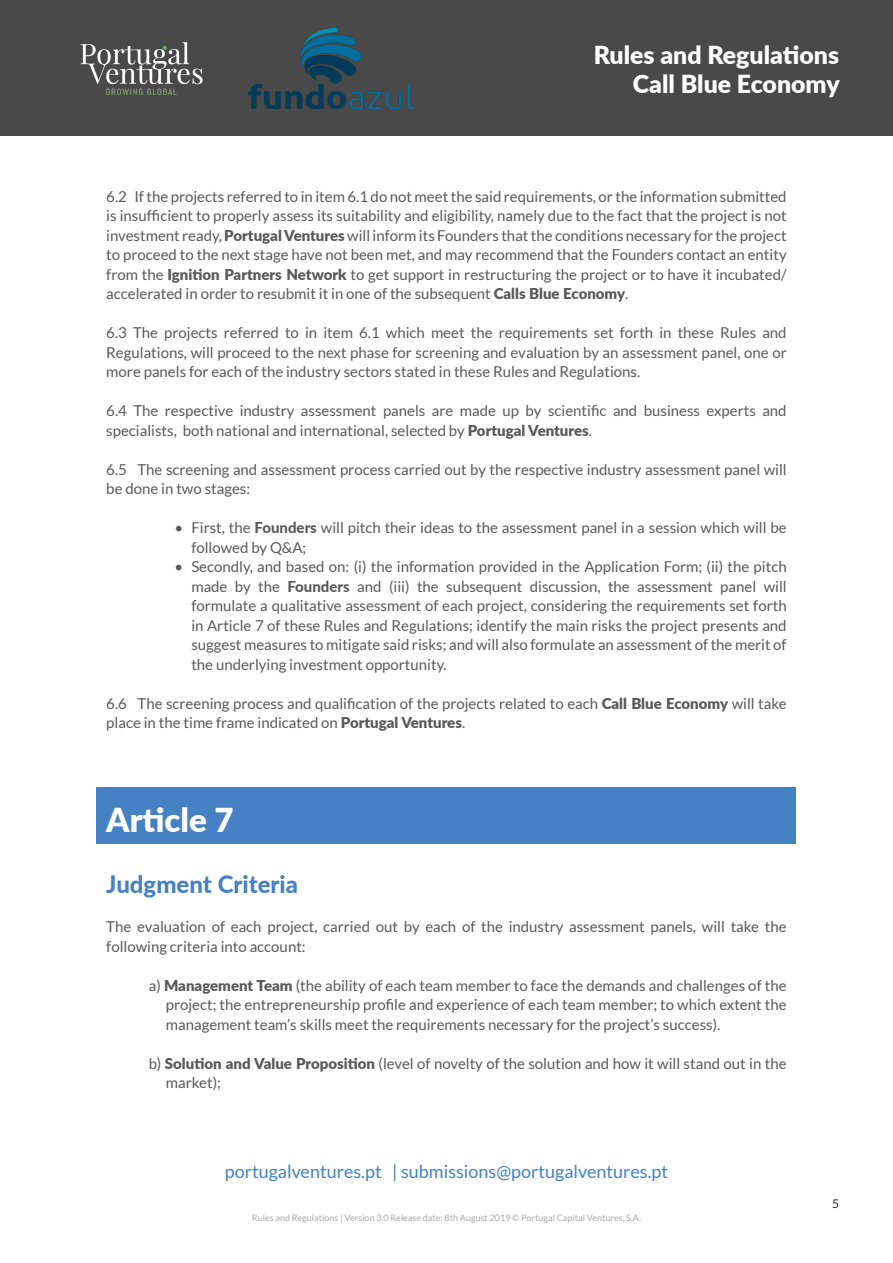
<style>
.page{position:relative;width:893px;height:1263px;background:#fff}
.page>*{position:absolute;margin:0;border:0;box-sizing:border-box;transform-origin:0 0}
.titulos_PV{font:900 33px "Lato";color:#fff}
.t1{font:900 24.9px/29.8px "Lato";color:#fff;text-align:right}
.subtitulos_PV{font:800 24px "Lato";color:#4581c3}
.t2{font:18px "Lato";color:#4581c3}
.texto_PV{font:15px/19.5px "Lato";color:#595959}
.bullets2{font:15px/19.5px "Lato";color:#595959;text-align:justify}
.t3{font:12px "Lato";color:#231f20}
.t4{font:9px "Lato";color:#a8a9ad}
.s1{font-weight:900}
.s2{font-weight:800}
</style>
<div class="page">
<div style="left:1px;top:1px;width:892px;height:135px;background:#494949"></div>
<img style="left:80px;top:42px;width:123px;height:53px">
<img style="left:249px;top:28px;width:164px;height:81px">
<div style="left:97px;top:788px;width:699px;height:56px;background:#4581c3"></div>
<h2 class="t1" style="left:594px;top:38px;width:247px">Rules and Regulations<br>Call Blue Economy</h2>
<p class="texto_PV" style="left:106px;top:186px;width:682px;text-align:justify">6.2 If the projects referred to in item 6.1 do not meet the said requirements, or the information submitted is insufficient to properly assess its suitability and eligibility, namely due to the fact that the project is not investment ready, <span class="s1">Portugal Ventures</span> will inform its Founders that the conditions necessary for the project to proceed to the next stage have not been met, and may recommend that the Founders contact an entity from the <span class="s1">Ignition Partners Network</span> to get support in restructuring the project or to have it incubated/ accelerated in order to resubmit it in one of the subsequent <span class="s1">Calls Blue Economy</span>.</p>
<p class="texto_PV" style="left:106px;top:323px;width:682px;text-align:justify">6.3 The projects referred to in item 6.1 which meet the requirements set forth in these Rules and Regulations, will proceed to the next phase for screening and evaluation by an assessment panel, one or more panels for each of the industry sectors stated in these Rules and Regulations.</p>
<p class="texto_PV" style="left:106px;top:401px;width:682px">6.4 The respective industry assessment panels are made up by scientific and business experts and specialists, both national and international, selected by <span class="s1">Portugal Ventures</span>.</p>
<p class="texto_PV" style="left:106px;top:459px;width:682px">6.5 The screening and assessment process carried out by the respective industry assessment panel will be done in two stages:</p>
<p class="texto_PV" style="left:191px;top:518px;width:597px;text-indent:-17px">• First, the <span class="s2">Founders</span> will pitch their ideas to the assessment panel in a session which will be followed by Q&amp;A;</p>
<p class="texto_PV" style="left:191px;top:557px;width:597px;text-align:justify;text-indent:-17px">• Secondly, and based on: (i) the information provided in the Application Form; (ii) the pitch made by the <span class="s2">Founders</span> and (iii) the subsequent discussion, the assessment panel will formulate a qualitative assessment of each project, considering the requirements set forth in Article 7 of these Rules and Regulations; identify the main risks the project presents and suggest measures to mitigate said risks; and will also formulate an assessment of the merit of the underlying investment opportunity.</p>
<p class="texto_PV" style="left:106px;top:693px;width:682px">6.6 The screening process and qualification of the projects related to each <span class="s1">Call Blue Economy</span> will take place in the time frame indicated on <span class="s1">Portugal Ventures</span>.</p>
<p class="titulos_PV" style="left:106px;top:795px;width:129px">Article 7</p>
<p class="subtitulos_PV" style="left:106px;top:867px;width:193px">Judgment Criteria</p>
<p class="texto_PV" style="left:106px;top:917px;width:682px">The evaluation of each project, carried out by each of the industry assessment panels, will take the following criteria into account:</p>
<p class="bullets2" style="left:166px;top:975px;width:622px;text-indent:-17px">a) <span class="s1">Management Team</span> (the ability of each team member to face the demands and challenges of the project; the entrepreneurship profile and experience of each team member; to which extent the management team’s skills meet the requirements necessary for the project’s success).</p>
<p class="bullets2" style="left:166px;top:1053px;width:622px;text-indent:-17px">b) <span class="s1">Solution and Value Proposition</span> (level of novelty of the solution and how it will stand out in the market);</p>
<p class="t2" style="left:225px;top:1161px;width:445px">portugalventures.pt | submissions@portugalventures.pt</p>
<p class="t4" style="left:252px;top:1212px;width:391px">Rules and Regulations | Version 3.0 Release date: 8th August 2019 © Portugal Capital Ventures, S.A.</p>
<p class="t3" style="left:832px;top:1197px;width:8px">5</p>
</div>
